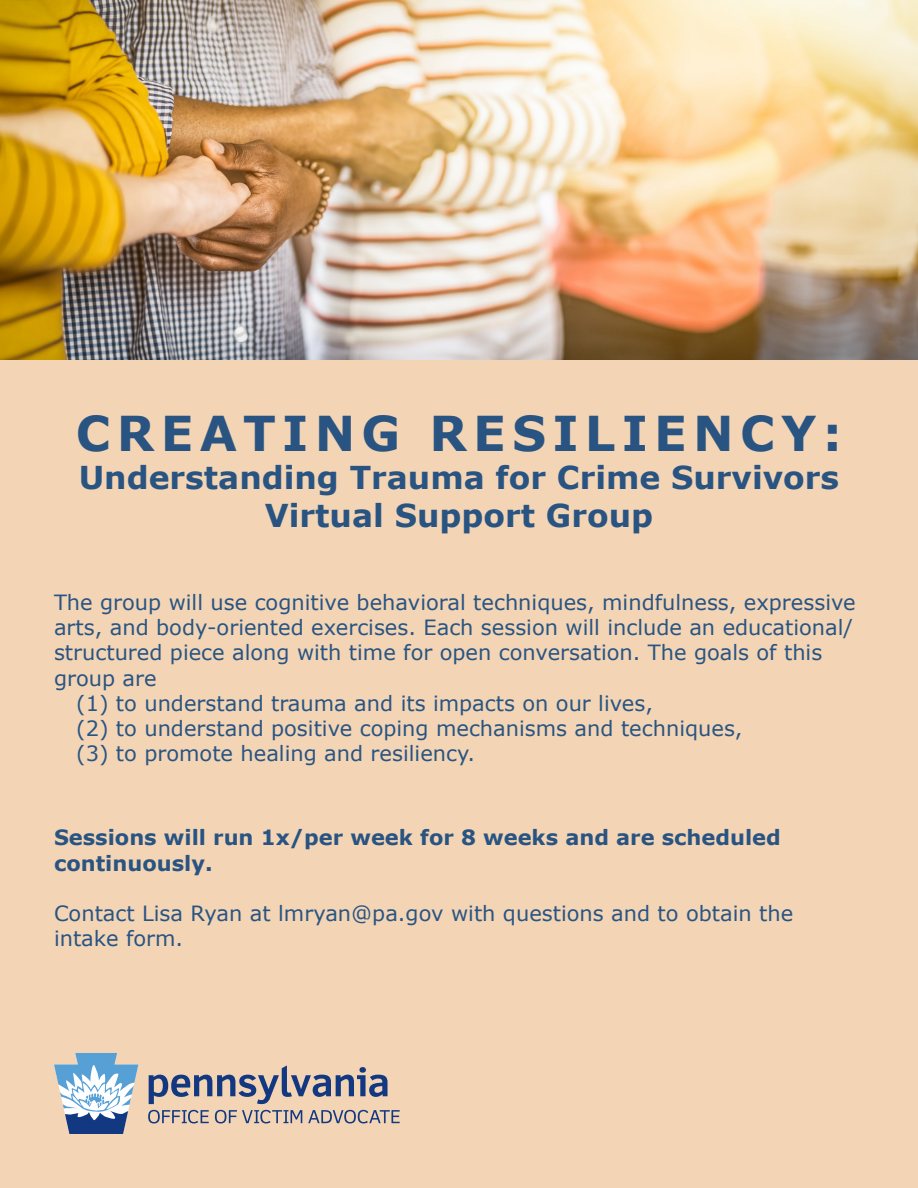
<style>
.page{position:relative;width:918px;height:1188px;background:#fff}
.page>*{position:absolute;margin:0;border:0;box-sizing:border-box;transform-origin:0 0}
.t1{font:700 48px "Verdana";letter-spacing:.13em;color:#295482}
.t2{font:700 31.5px "Verdana";color:#295482}
.t3{font:21px/25.2px "Verdana";color:#295482}
.t4{font:700 21px "Verdana";color:#295482}
</style>
<div class="page">
<img style="left:0;top:0;width:918px;height:361px">
<div style="left:0;top:361px;width:918px;height:827px;background:#f3d5b5"></div>
<svg style="left:149px;top:1065px;width:239px;height:39px"></svg>
<svg style="left:148px;top:1110px;width:61px;height:13px"></svg>
<svg style="left:215px;top:1110px;width:87px;height:13px"></svg>
<svg style="left:308px;top:1110px;width:92px;height:13px"></svg>
<svg style="left:54px;top:1053px;width:84px;height:81px"></svg>
<p class="t1" style="left:76px;top:400px;width:768px">CREATING RESILIENCY:</p>
<p class="t2" style="left:79px;top:455px;width:762px">Understanding Trauma for Crime Survivors</p>
<p class="t2" style="left:265px;top:493px;width:390px">Virtual Support Group</p>
<p class="t3" style="left:54px;top:590px;width:803px">The group will use cognitive behavioral techniques, mindfulness, expressive arts, and body-oriented exercises. Each session will include an educational/ structured piece along with time for open conversation. The goals of this group are</p>
<p class="t3" style="left:76px;top:690px;width:578px">(1) to understand trauma and its impacts on our lives,</p>
<p class="t3" style="left:76px;top:716px;width:668px">(2) to understand positive coping mechanisms and techniques,</p>
<p class="t3" style="left:76px;top:741px;width:400px">(3) to promote healing and resiliency.</p>
<p class="t4" style="left:54px;top:823px;width:728px">Sessions will run 1x/per week for 8 weeks and are scheduled</p>
<p class="t4" style="left:54px;top:848px;width:160px">continuously.</p>
<p class="t3" style="left:54px;top:901px;width:741px">Contact Lisa Ryan at lmryan@pa.gov with questions and to obtain the</p>
<p class="t3" style="left:54px;top:926px;width:131px">intake form.</p>
</div>
